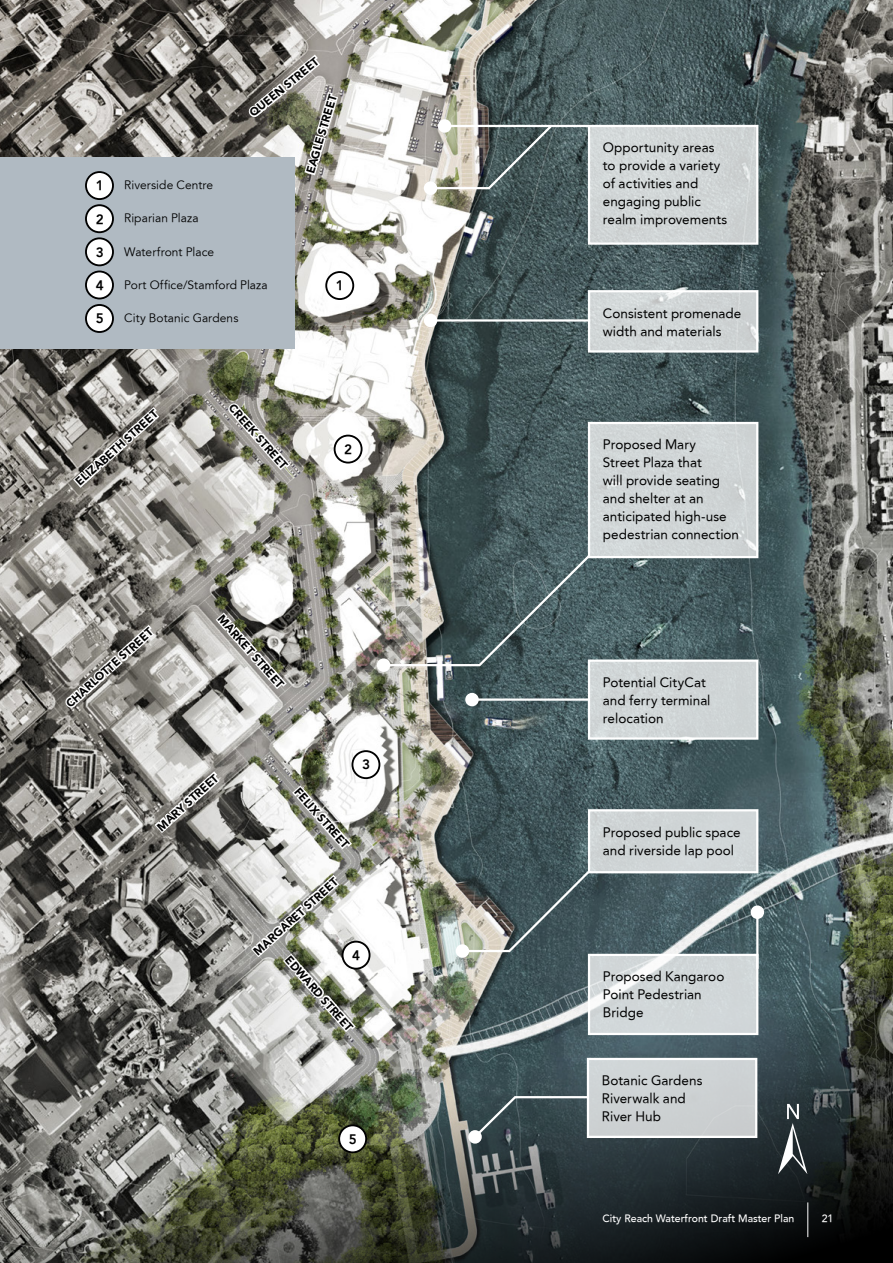
<style>
.page{position:relative;width:893px;height:1263px;background:#fff}
.page>*{position:absolute;margin:0;border:0;box-sizing:border-box;transform-origin:0 0}
.t1{font:13.5px/18px "Avenir";color:#000}
.t2{font:800 13.5px "Avenir";color:#000}
.t3{font:300 12px "Avenir 45";letter-spacing:.005em;color:#000}
.t4{font:900 11.25px "Avenir";color:#000}
.t5{font:500 10.5px "Avenir";color:#fff}
</style>
<div class="page">
<img style="left:0;top:0;width:893px;height:873px">
<svg style="left:0;top:873px;width:893px;height:390px;background:#5a605c"></svg>
<div style="left:352px;top:751px;width:27px;height:27px;background:#fff;border-radius:50%"></div>
<div style="left:351px;top:750px;width:29px;height:29px;border:2px solid #000;border-radius:50%"></div>
<div style="left:343px;top:942px;width:27px;height:27px;background:#fff;border-radius:50%"></div>
<div style="left:342px;top:941px;width:28px;height:28px;border:2px solid #000;border-radius:50%"></div>
<div style="left:335px;top:436px;width:27px;height:27px;background:#fff;border-radius:50%"></div>
<div style="left:334px;top:435px;width:29px;height:28px;border:2px solid #000;border-radius:50%"></div>
<div style="left:339px;top:1125px;width:27px;height:27px;background:#fff;border-radius:50%"></div>
<div style="left:338px;top:1124px;width:29px;height:29px;border:2px solid #000;border-radius:50%"></div>
<div style="left:326px;top:272px;width:27px;height:27px;background:#fff;border-radius:50%"></div>
<div style="left:325px;top:271px;width:29px;height:29px;border:2px solid #000;border-radius:50%"></div>
<hr style="left:445px;top:125px;width:143px;height:2px;background:#fff">
<div style="left:438px;top:119px;width:13px;height:14px;background:#fff;border-radius:50%"></div>
<hr style="left:431px;top:319px;width:158px;height:3px;background:#fff">
<div style="left:424px;top:314px;width:13px;height:13px;background:#fff;border-radius:50%"></div>
<svg style="left:381px;top:552px;width:211px;height:115px;background:#637170"></svg>
<div style="left:377px;top:658px;width:13px;height:14px;background:#fff;border-radius:50%"></div>
<div style="left:589px;top:126px;width:168px;height:118px;background:#d1d6d6"></div>
<div style="left:588px;top:125px;width:170px;height:120px;border:2px solid #fff"></div>
<div style="left:589px;top:291px;width:168px;height:60px;background:#d0d5d6"></div>
<div style="left:588px;top:290px;width:170px;height:63px;border:2px solid #fff"></div>
<div style="left:589px;top:423px;width:168px;height:134px;background:#d0d5d6"></div>
<div style="left:588px;top:422px;width:170px;height:136px;border:2px solid #fff"></div>
<div style="left:589px;top:810px;width:168px;height:62px;background:#d0d6d7"></div>
<div style="left:588px;top:809px;width:170px;height:64px;border:2px solid #fff"></div>
<svg style="left:591px;top:957px;width:164px;height:75px;background:#d4d9db"></svg>
<div style="left:588px;top:954px;width:170px;height:81px;border:2px solid #fff"></div>
<div style="left:588px;top:1059px;width:168px;height:78px;background:#cdd1d3"></div>
<div style="left:587px;top:1058px;width:170px;height:80px;border:2px solid #fff"></div>
<svg style="left:460px;top:868px;width:132px;height:85px;background:#5d6b6c"></svg>
<div style="left:456px;top:944px;width:13px;height:14px;background:#fff;border-radius:50%"></div>
<svg style="left:472px;top:1095px;width:118px;height:45px;background:#445559"></svg>
<div style="left:468px;top:1130px;width:14px;height:13px;background:#fff;border-radius:50%"></div>
<hr style="left:472px;top:698px;width:117px;height:3px;background:#fff">
<div style="left:465px;top:693px;width:14px;height:13px;background:#fff;border-radius:50%"></div>
<div style="left:589px;top:661px;width:168px;height:77px;background:#d0d5d6"></div>
<div style="left:588px;top:659px;width:170px;height:81px;border:2px solid #fff"></div>
<svg style="left:428px;top:123px;width:126px;height:67px;background:#848b87"></svg>
<div style="left:424px;top:181px;width:13px;height:14px;background:#fff;border-radius:50%"></div>
<svg style="left:778px;top:1104px;width:29px;height:70px;background:#50585b"></svg>
<hr style="left:756px;top:912px;width:2px;height:57px;background:#fff">
<div style="left:751px;top:905px;width:13px;height:14px;background:#fff;border-radius:50%"></div>
<svg style="left:226px;top:402px;width:66px;height:70px"></svg>
<svg style="left:214px;top:603px;width:75px;height:88px"></svg>
<svg style="left:290px;top:783px;width:64px;height:68px"></svg>
<svg style="left:247px;top:52px;width:93px;height:125px"></svg>
<svg style="left:64px;top:623px;width:92px;height:87px;background:#9f9d98"></svg>
<svg style="left:241px;top:873px;width:117px;height:161px"></svg>
<svg style="left:145px;top:769px;width:77px;height:66px"></svg>
<svg style="left:71px;top:405px;width:90px;height:85px;background:#94918d"></svg>
<div style="left:0;top:157px;width:294px;height:192px;background:#b0bac2"></div>
<div style="left:86px;top:172px;width:27px;height:27px;background:#fff;border-radius:50%"></div>
<div style="left:85px;top:171px;width:29px;height:29px;border:2px solid #000;border-radius:50%"></div>
<div style="left:86px;top:205px;width:27px;height:27px;background:#fff;border-radius:50%"></div>
<div style="left:85px;top:204px;width:29px;height:29px;border:2px solid #000;border-radius:50%"></div>
<div style="left:86px;top:238px;width:27px;height:27px;background:#fff;border-radius:50%"></div>
<div style="left:85px;top:237px;width:29px;height:29px;border:2px solid #000;border-radius:50%"></div>
<div style="left:86px;top:271px;width:27px;height:27px;background:#fff;border-radius:50%"></div>
<div style="left:85px;top:271px;width:29px;height:28px;border:2px solid #000;border-radius:50%"></div>
<div style="left:86px;top:305px;width:27px;height:27px;background:#fff;border-radius:50%"></div>
<div style="left:85px;top:304px;width:29px;height:29px;border:2px solid #000;border-radius:50%"></div>
<hr style="left:807px;top:1202px;width:1px;height:35px;background:#fff">
<p class="t2" style="left:96px;top:178px;width:9px">1</p>
<p class="t2" style="left:96px;top:211px;width:9px">2</p>
<p class="t2" style="left:96px;top:244px;width:9px">3</p>
<p class="t2" style="left:96px;top:277px;width:9px">4</p>
<p class="t4" style="left:247px;top:109px;width:87px;rotate:-40deg">QUEEN STREET</p>
<p class="t4" style="left:304px;top:171px;width:83px;rotate:-74deg">EAGLE STREET</p>
<p class="t3" style="left:124px;top:178px;width:91px">Riverside Centre</p>
<p class="t3" style="left:124px;top:211px;width:76px">Riparian Plaza</p>
<p class="t3" style="left:124px;top:245px;width:91px">Waterfront Place</p>
<p class="t3" style="left:124px;top:278px;width:145px">Port Office/Stamford Plaza</p>
<p class="t2" style="left:336px;top:278px;width:9px">1</p>
<p class="t2" style="left:96px;top:311px;width:9px">5</p>
<p class="t3" style="left:124px;top:311px;width:116px">City Botanic Gardens</p>
<p class="t4" style="left:73px;top:478px;width:108px;rotate:-42deg">ELIZABETH STREET</p>
<p class="t4" style="left:236px;top:401px;width:83px;rotate:48deg">CREEK STREET</p>
<p class="t2" style="left:344px;top:441px;width:9px">2</p>
<p class="t4" style="left:63px;top:700px;width:114px;rotate:-42deg">CHARLOTTE STREET</p>
<p class="t4" style="left:225px;top:612px;width:94px;rotate:48deg">MARKET STREET</p>
<p class="t4" style="left:154px;top:823px;width:80px;rotate:-42deg">MARY STREET</p>
<p class="t4" style="left:301px;top:785px;width:77px;rotate:48deg">FELIX STREET</p>
<p class="t2" style="left:362px;top:757px;width:9px">3</p>
<p class="t4" style="left:251px;top:948px;width:111px;rotate:-42deg">MARGARET STREET</p>
<p class="t2" style="left:352px;top:947px;width:9px">4</p>
<p class="t4" style="left:292px;top:953px;width:97px;rotate:48deg">EDWARD STREET</p>
<p class="t2" style="left:349px;top:1131px;width:9px">5</p>
<p class="t1" style="left:603px;top:139px;width:126px">Opportunity areas to provide a variety of activities and engaging public realm improvements</p>
<p class="t1" style="left:603px;top:304px;width:140px">Consistent promenade width and materials</p>
<p class="t1" style="left:603px;top:436px;width:138px">Proposed Mary<br>Street Plaza that<br>will provide seating and shelter at an anticipated high-use pedestrian connection</p>
<p class="t1" style="left:603px;top:673px;width:109px">Potential CityCat and ferry terminal relocation</p>
<p class="t1" style="left:603px;top:823px;width:139px">Proposed public space and riverside lap pool</p>
<p class="t1" style="left:603px;top:968px;width:123px">Proposed Kangaroo<br>Point Pedestrian<br>Bridge</p>
<p class="t1" style="left:602px;top:1072px;width:102px">Botanic Gardens<br>Riverwalk and<br>River Hub</p>
<p class="t5" style="left:602px;top:1212px;width:193px">City Reach Waterfront Draft Master Plan</p>
<p class="t5" style="left:822px;top:1212px;width:13px">21</p>
</div>
